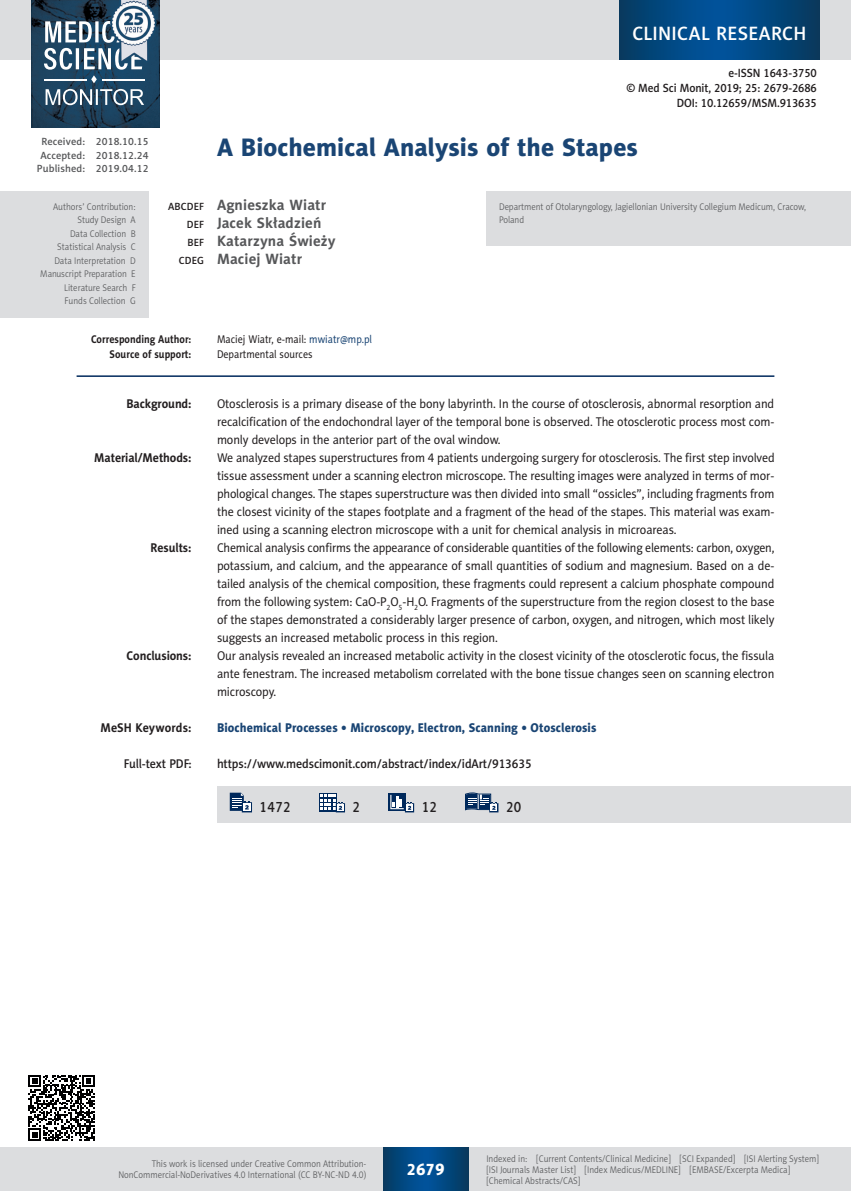
<style>
.page{position:relative;width:851px;height:1191px;background:#fff}
.page>*{position:absolute;margin:0;border:0;box-sizing:border-box;transform-origin:0 0}
.MSM_Tytul{font:25.5px "Naomi Sans EFN Heavy";color:#1a4574}
.t1{font:19.5px "Naomi Sans EFN Medium";letter-spacing:.015em;color:#fff}
.t2{font:16.5px "Naomi Sans EFN Heavy";color:#fff}
.MSM_Autorzy{font:700 15px "Naomi Sans EFN";letter-spacing:.01em;color:#57585a}
.MSM_dane{font:15px "Naomi Sans EFN Medium";letter-spacing:.03em;color:#231f20;scale:.9 1}
.MSM_Summary_body{font:12.75px/18px "Naomi Sans EFN";letter-spacing:-.01em;color:#231f20;text-align:justify;scale:.94 1}
.MSM_Summary_body-2{font:12.75px/18px "Naomi Sans EFN";letter-spacing:-.01em;color:#231f20;text-align:justify;scale:.95 1}
.MSM_full_text_pdf{font:12.75px "Naomi Sans EFN Medium";letter-spacing:-.01em;color:#231f20;scale:.95 1}
.MSM_keywords{font:12.75px "Naomi Sans EFN Heavy";letter-spacing:.005em;color:#1a4574;scale:.95 1}
.MSM_Summary_body-3{font:700 12.75px "Naomi Sans EFN";letter-spacing:-.01em;color:#231f20;scale:.94 1}
.MSM_Summary_body-4{font:700 12.75px "Naomi Sans EFN";letter-spacing:-.01em;color:#231f20;scale:.95 1}
.MSM_keywords-2{font:700 12.75px "Naomi Sans EFN";letter-spacing:.005em;color:#231f20;scale:.95 1}
.MSM_full_text_pdf-2{font:12px "Naomi Sans EFN Medium";letter-spacing:-.01em;color:#231f20;scale:.95 1}
.MSM_Adres{font:11.25px "Naomi Sans EFN";color:#231f20;scale:.9 1}
.MSM_Adres-2{font:700 11.25px "Naomi Sans EFN";color:#231f20;scale:.9 1}
.MSM_Support{font:11.25px "Naomi Sans EFN";color:#231f20;scale:.9 1}
.MSM_Support-2{font:700 11.25px "Naomi Sans EFN";color:#231f20;scale:.9 1}
.t3{font:10.5px "Naomi Sans EFN Medium";letter-spacing:.01em;color:#57585a}
.MSM_Afiliacja{font:9.75px/11.2px "Naomi Sans EFN Light";color:#57585a;scale:.9 1}
.s1{font-family:"Naomi Sans EFN Medium";font-weight:400;font-size:10.5px;color:#231f20}
.s2{color:#1a4574}
</style>
<div class="page">
<div style="left:217px;top:786px;width:633px;height:36px;background:#dcdddf"></div>
<svg style="left:230px;top:792px;width:22px;height:20px"></svg>
<div style="left:319px;top:793px;width:17px;height:18px;background:#00295c"></div>
<svg style="left:320px;top:794px;width:25px;height:18px"></svg>
<div style="left:388px;top:793px;width:18px;height:18px;background:#00295c"></div>
<svg style="left:390px;top:795px;width:24px;height:17px"></svg>
<svg style="left:465px;top:792px;width:33px;height:20px"></svg>
<hr style="left:77px;top:375px;width:697px;height:2px;background:#00295c">
<div style="left:0;top:192px;width:148px;height:126px;background:#dcdddf"></div>
<div style="left:486px;top:192px;width:364px;height:54px;background:#dcdddf"></div>
<svg style="left:28px;top:1075px;width:67px;height:66px"></svg>
<div style="left:0;top:1148px;width:850px;height:43px;background:#dcdddf"></div>
<svg style="left:383px;top:1147px;width:85px;height:43px;background:#02477e"></svg>
<div style="left:0;top:0;width:850px;height:60px;background:#dcdddf"></div>
<svg style="left:619px;top:0;width:200px;height:60px;background:#02477e"></svg>
<img style="left:32px;top:0;width:127px;height:128px">
<img style="left:44px;top:21px;width:100px;height:49px">
<img style="left:45px;top:79px;width:41px;height:1px">
<img style="left:103px;top:79px;width:41px;height:1px">
<svg style="left:91px;top:75px;width:6px;height:8px"></svg>
<img style="left:46px;top:89px;width:98px;height:16px">
<h2 class="t1" style="left:632px;top:22px;width:175px">CLINICAL RESEARCH</h2>
<p class="t3" style="left:41px;top:136px;width:109px">Received: 2018.10.15</p>
<p class="t3" style="left:40px;top:149px;width:110px">Accepted: 2018.12.24</p>
<p class="t3" style="left:37px;top:163px;width:113px">Published: 2019.04.12</p>
<p class="MSM_Afiliacja" style="left:53px;top:201px;width:93px">Authors’ Contribution:</p>
<p class="MSM_Afiliacja" style="left:77px;top:214px;width:66px">Study Design A</p>
<p class="MSM_Afiliacja" style="left:70px;top:228px;width:74px">Data Collection B</p>
<p class="MSM_Afiliacja" style="left:57px;top:241px;width:89px">Statistical Analysis C</p>
<p class="MSM_Afiliacja" style="left:54px;top:255px;width:92px">Data Interpretation D</p>
<p class="MSM_Afiliacja" style="left:40px;top:268px;width:107px">Manuscript Preparation E</p>
<p class="MSM_Afiliacja" style="left:64px;top:282px;width:81px">Literature Search F</p>
<p class="MSM_Afiliacja" style="left:65px;top:295px;width:80px">Funds Collection G</p>
<p class="MSM_full_text_pdf-2" style="left:728px;top:66px;width:95px">e-ISSN 1643-3750</p>
<p class="MSM_full_text_pdf-2" style="left:626px;top:81px;width:202px">© Med Sci Monit, 2019; 25: 2679-2686</p>
<p class="MSM_full_text_pdf-2" style="left:676px;top:96px;width:149px">DOI: 10.12659/MSM.913635</p>
<p class="MSM_Tytul" style="left:217px;top:132px;width:422px">A Biochemical Analysis of the Stapes</p>
<p class="MSM_Autorzy" style="left:168px;top:196px;width:159px"><span class="s1">ABCDEF</span> Agnieszka Wiatr</p>
<p class="MSM_Autorzy" style="left:187px;top:214px;width:136px"><span class="s1">DEF</span> Jacek Składzień</p>
<p class="MSM_Autorzy" style="left:187px;top:232px;width:150px"><span class="s1">BEF</span> Katarzyna Świeży</p>
<p class="MSM_Autorzy" style="left:179px;top:250px;width:125px"><span class="s1">CDEG</span> Maciej Wiatr</p>
<p class="MSM_Afiliacja" style="left:499px;top:200px;width:342px;line-height:13.5px">Department of Otolaryngology, Jagiellonian University Collegium Medicum, Cracow,<br>Poland</p>
<p class="MSM_Adres-2" style="left:91px;top:332px;width:113px">Corresponding Author:</p>
<p class="MSM_Adres" style="left:217px;top:332px;width:174px">Maciej Wiatr, e-mail: <span class="s2">mwiatr@mp.pl</span></p>
<p class="MSM_Support-2" style="left:110px;top:348px;width:92px">Source of support:</p>
<p class="MSM_Support" style="left:217px;top:348px;width:108px">Departmental sources</p>
<p class="MSM_Summary_body-4" style="left:126px;top:396px;width:70px">Background:</p>
<p class="MSM_Summary_body-2" style="left:217px;top:395px;width:588px">Otosclerosis is a primary disease of the bony labyrinth. In the course of otosclerosis, abnormal resorption and recalcification of the endochondral layer of the temporal bone is observed. The otosclerotic process most com&shy;monly develops in the anterior part of the oval window.</p>
<p class="MSM_Summary_body-3" style="left:94px;top:450px;width:105px">Material/Methods:</p>
<p class="MSM_Summary_body" style="left:217px;top:449px;width:594px">We analyzed stapes superstructures from 4 patients undergoing surgery for otosclerosis. The first step involved tissue assessment under a scanning electron microscope. The resulting images were analyzed in terms of mor&shy;phological changes. The stapes superstructure was then divided into small “ossicles”, including fragments from the closest vicinity of the stapes footplate and a fragment of the head of the stapes. This material was exam&shy;ined using a scanning electron microscope with a unit for chemical analysis in microareas.</p>
<p class="MSM_Summary_body-3" style="left:150px;top:540px;width:45px">Results:</p>
<p class="MSM_Summary_body" style="left:217px;top:539px;width:594px">Chemical analysis confirms the appearance of considerable quantities of the following elements: carbon, oxygen, potassium, and calcium, and the appearance of small quantities of sodium and magnesium. Based on a de&shy;tailed analysis of the chemical composition, these fragments could represent a calcium phosphate compound from the following system: CaO-P<sub>2</sub>O<sub>5</sub>-H<sub>2</sub>O. Fragments of the superstructure from the region closest to the base of the stapes demonstrated a considerably larger presence of carbon, oxygen, and nitrogen, which most likely suggests an increased metabolic process in this region.</p>
<p class="MSM_Summary_body-4" style="left:127px;top:648px;width:70px">Conclusions:</p>
<p class="MSM_Summary_body-2" style="left:217px;top:647px;width:588px">Our analysis revealed an increased metabolic activity in the closest vicinity of the otosclerotic focus, the fissula ante fenestram. The increased metabolism correlated with the bone tissue changes seen on scanning electron microscopy.</p>
<p class="MSM_keywords-2" style="left:100px;top:720px;width:97px">MeSH Keywords:</p>
<p class="MSM_keywords" style="left:217px;top:720px;width:401px">Biochemical Processes • Microscopy, Electron, Scanning • Otosclerosis</p>
<p class="MSM_full_text_pdf" style="left:124px;top:756px;width:73px">Full-text PDF:</p>
<p class="MSM_full_text_pdf" style="left:217px;top:756px;width:333px">https://www.medscimonit.com/abstract/index/idArt/913635</p>
<p class="MSM_dane" style="left:259px;top:798px;width:36px">1472</p>
<p class="MSM_dane" style="left:352px;top:798px;width:10px">2</p>
<p class="MSM_dane" style="left:421px;top:798px;width:19px">12</p>
<p class="MSM_dane" style="left:506px;top:798px;width:19px">20</p>
<p class="MSM_Afiliacja" style="left:118px;top:1158px;width:277px;text-align:right">This work is licensed under Creative Common Attribution-<br>NonCommercial-NoDerivatives 4.0 International (CC BY-NC-ND 4.0)</p>
<p class="t2" style="left:406px;top:1159px;width:40px">2679</p>
<p class="MSM_Afiliacja" style="left:486px;top:1152px;width:371px">Indexed in: [Current Contents/Clinical Medicine] [SCI Expanded] [ISI Alerting System] [ISI Journals Master List] [Index Medicus/MEDLINE] [EMBASE/Excerpta Medica] [Chemical Abstracts/CAS]</p>
</div>
